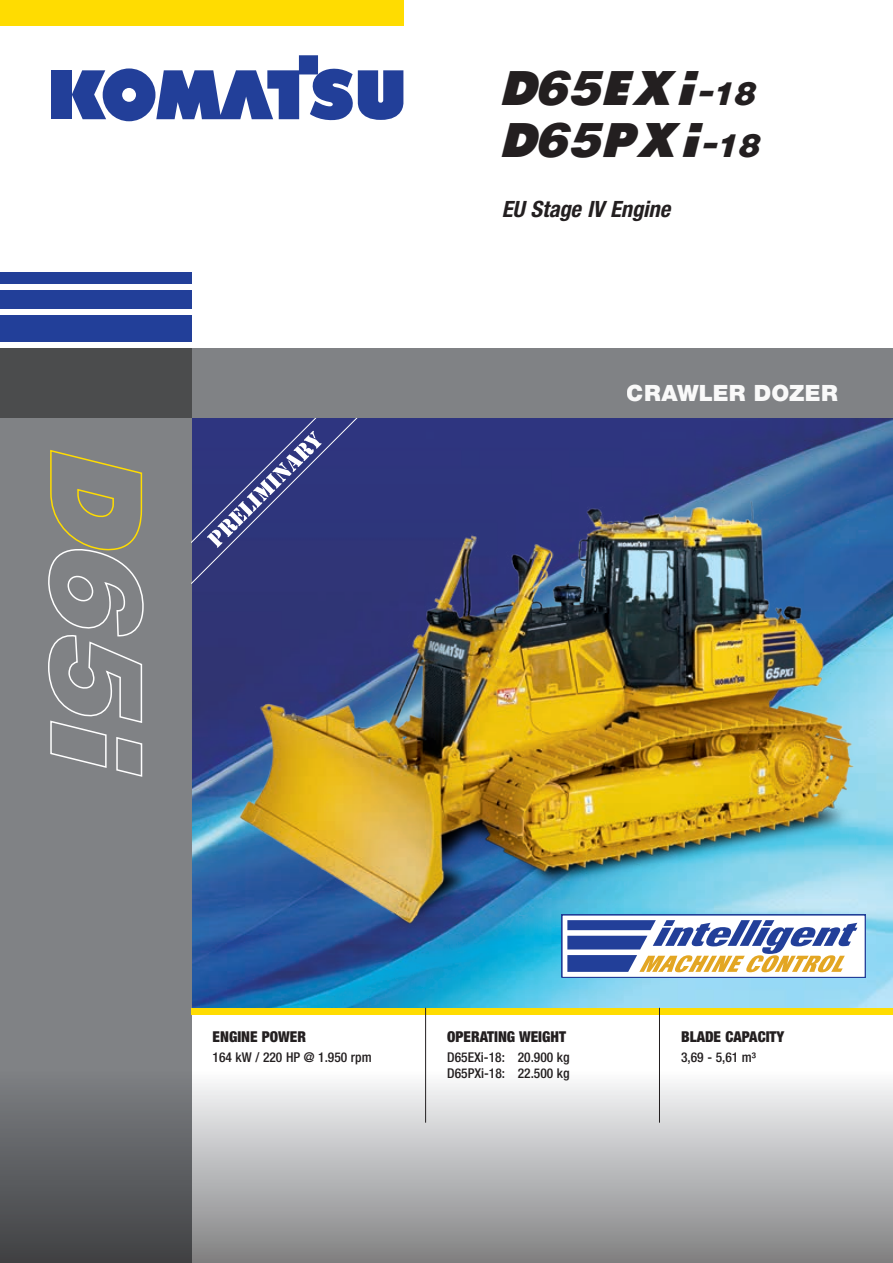
<style>
.page{position:relative;width:893px;height:1263px;background:#fff}
.page>*{position:absolute;margin:0;border:0;box-sizing:border-box;transform-origin:0 0}
.t1{font:italic 45px/52.5px "Komatsu VI";color:#231f20}
.t2{font:italic 700 condensed 22.5px "Helvetica Neue LT Pro";letter-spacing:-.005em;color:#231f20}
.t3{font:900 22.5px "Helvetica Neue LT Pro";letter-spacing:.01em;color:#fff}
.t4{font:900 condensed 15px "Helvetica Neue LT Pro";color:#231f20}
.t5{font:500 condensed 13.5px/16.5px "Helvetica Neue LT Pro";color:#231f20}
.s1{font-size:30px}
</style>
<div class="page">
<img style="left:192px;top:418px;width:701px;height:590px">
<div style="left:0;top:349px;width:192px;height:914px;background:#808285"></div>
<div style="left:0;top:316px;width:192px;height:26px;background:#223f99"></div>
<div style="left:0;top:290px;width:192px;height:19px;background:#223f99"></div>
<div style="left:0;top:272px;width:192px;height:12px;background:#223f99"></div>
<div style="left:0;top:0;width:404px;height:26px;background:#ffdc01"></div>
<div style="left:51px;top:70px;width:21px;height:49px;background:#223f99"></div>
<svg style="left:72px;top:55px;width:331px;height:66px"></svg>
<div style="left:191px;top:1008px;width:702px;height:6px;background:#ffdc01"></div>
<div style="left:0;top:349px;width:893px;height:69px;background:#808285"></div>
<div style="left:0;top:349px;width:192px;height:69px;background:#4b4c4d"></div>
<svg style="left:0;top:1071px;width:893px;height:192px;background:#a8a9aa"></svg>
<hr style="left:425px;top:1008px;width:1px;height:115px;background:#231f20">
<hr style="left:659px;top:1008px;width:1px;height:115px;background:#231f20">
<svg style="left:48px;top:450px;width:96px;height:327px"></svg>
<svg style="left:192px;top:418px;width:166px;height:166px;background:#3d4386"></svg>
<svg style="left:561px;top:914px;width:305px;height:63px"></svg>
<img style="left:227px;top:488px;width:638px;height:447px">
<h1 class="t1" style="left:502px;top:61px;width:261px">D65EXi<span class="s1">-18<br></span>D65PXi<span class="s1">-18</span></h1>
<h2 class="t2" style="left:502px;top:196px;width:170px">EU Stage IV Engine</h2>
<h2 class="t3" style="left:627px;top:379px;width:212px">CRAWLER DOZER</h2>
<p class="t4" style="left:213px;top:1028px;width:95px">ENGINE POWER</p>
<p class="t5" style="left:213px;top:1048px;width:161px">164 kW / 220 HP @ 1.950 rpm</p>
<p class="t4" style="left:447px;top:1028px;width:120px">OPERATING WEIGHT</p>
<p class="t5" style="left:447px;top:1048px;width:124px">D65EXi-18: 20.900 kg<br>D65PXi-18: 22.500 kg</p>
<p class="t4" style="left:681px;top:1028px;width:105px">BLADE CAPACITY</p>
<p class="t5" style="left:681px;top:1048px;width:77px">3,69 - 5,61 m³</p>
</div>
